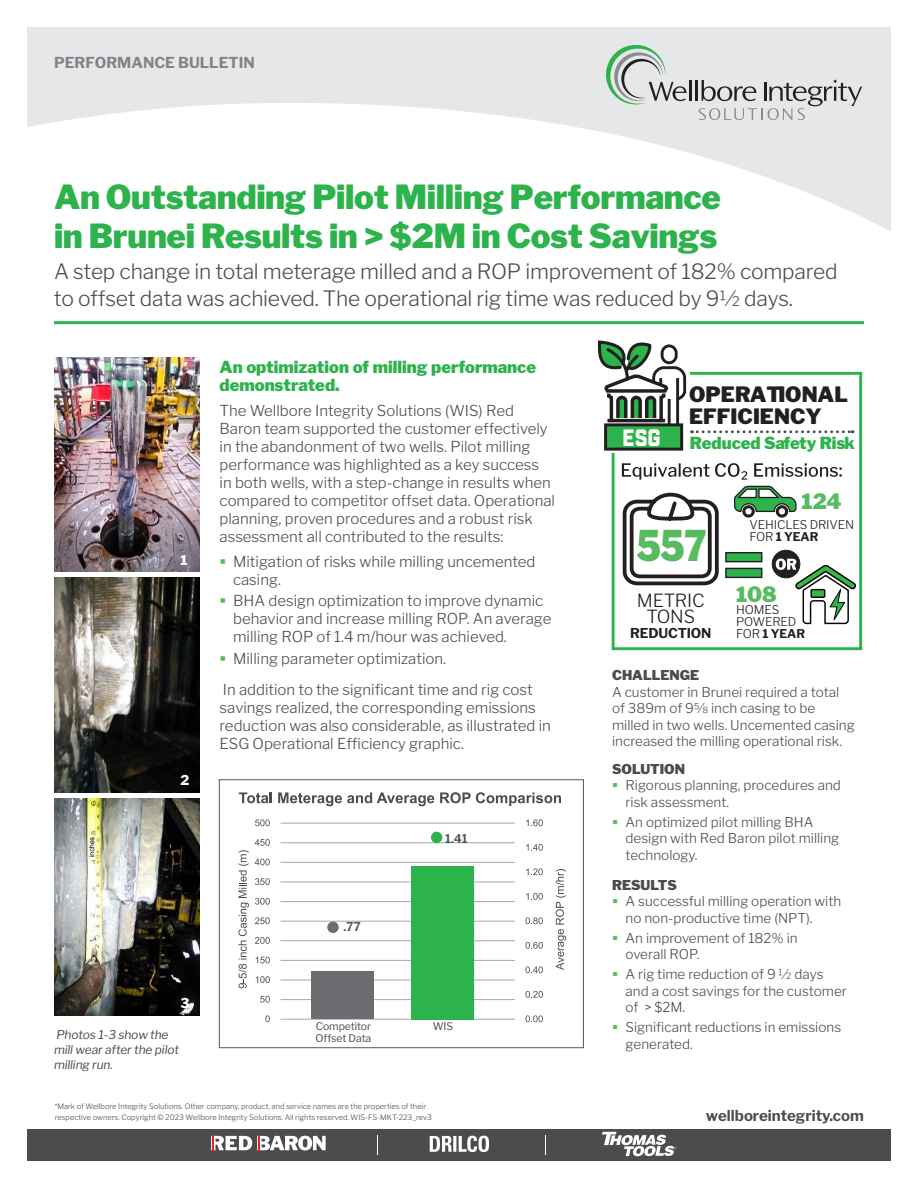
<style>
.page{position:relative;width:918px;height:1188px;background:#fff}
.page>*{position:absolute;margin:0;border:0;box-sizing:border-box;transform-origin:0 0}
.t1{font:900 42px "Libre Franklin";color:#57bb5f;scale:.85 1}
.WIS_Small_Headline_D{font:900 33px/39px "Libre Franklin";letter-spacing:-.01em;color:#2cb34b}
.t2{font:900 23.1px "Industry";color:#fff;scale:.9 1}
.WIS_Small_Headline_D-2{font:300 21px/27px "Libre Franklin";letter-spacing:-.01em;color:#4b4c4d}
.t3{font:900 21px/21.3px "Libre Franklin";color:#231f20}
.t4{font:900 21px "Libre Franklin";letter-spacing:-.01em;color:#57bb5f}
.t5{font:300 18px "Libre Franklin";letter-spacing:-.01em;color:#231f20}
.WIS_Body_Head{font:900 16.5px/18px "Libre Franklin";color:#2cb34b}
.WIS_Body_Copy{font:300 15px/18px "Libre Franklin";color:#4b4c4d}
.WIS_URL{font:700 15px "Libre Franklin";color:#4b4c4d}
.WIS_Small_Headline_D-3{font:700 15px "Libre Franklin";color:#808285}
.WIS_Sidebar_Body{font:300 13.5px/16.5px "Libre Franklin";color:#4b4c4d}
.WIS_Sidebar_Subheads{font:900 13.5px "Libre Franklin";color:#4b4c4d}
.t6{font:700 13.5px "Libre Franklin";letter-spacing:-.01em;color:#231f20}
.t7{font:800 13.5px "Libre Franklin";color:#fff}
.t8{font:italic 12px/15px "Libre Franklin";letter-spacing:-.01em;color:#4b4c4d}
.t9{font:300 12px/12px "Libre Franklin";letter-spacing:-.01em;color:#231f20}
.t10{font:600 12px "Libre Franklin";color:#4b4c4d}
.t11{font:10.5px/12px "Libre Franklin";letter-spacing:-.01em;color:#4b4c4d}
.WIS_Boilerplate_info{font:300 7.5px/10.5px "Libre Franklin";color:#4b4c4d}
.s1{font-weight:700}
</style>
<div class="page">
<svg style="left:27px;top:27px;width:864px;height:204px"></svg>
<hr style="left:689px;top:80px;width:2px;height:21px;background:#231f20">
<hr style="left:696px;top:80px;width:2px;height:21px;background:#231f20">
<svg style="left:699px;top:79px;width:163px;height:41px;background:#c7c8ca"></svg>
<svg style="left:602px;top:41px;width:85px;height:65px;background:#c5d0ca"></svg>
<div style="left:0;top:1129px;width:918px;height:32px;background:#4b4c4d"></div>
<svg style="left:211px;top:1136px;width:115px;height:14px"></svg>
<svg style="left:430px;top:1136px;width:59px;height:16px"></svg>
<svg style="left:602px;top:1132px;width:74px;height:24px"></svg>
<svg style="left:377px;top:1135px;width:1px;height:19px"></svg>
<svg style="left:545px;top:1135px;width:1px;height:19px"></svg>
<div style="left:0;top:0;width:27px;height:1188px;background:#fff"></div>
<div style="left:891px;top:0;width:27px;height:1188px;background:#fff"></div>
<div style="left:219px;top:779px;width:365px;height:269px;border:1px solid #57585a"></div>
<svg style="left:611px;top:371px;width:252px;height:280px"></svg>
<div style="left:604px;top:371px;width:86px;height:82px;background:#fff"></div>
<div style="left:606px;top:425px;width:76px;height:24px;background:#2cb34b"></div>
<div style="left:604px;top:423px;width:79px;height:28px;border:3px solid #231f20"></div>
<svg style="left:597px;top:340px;width:256px;height:93px"></svg>
<hr style="left:54px;top:321px;width:810px;height:3px;background:#2cb34b">
<img style="left:55px;top:357px;width:144px;height:215px">
<img style="left:55px;top:578px;width:144px;height:214px">
<img style="left:55px;top:798px;width:144px;height:218px">
<hr style="left:281px;top:823px;width:234px;height:1px;background:#a8a9ad">
<hr style="left:281px;top:843px;width:234px;height:1px;background:#a8a9ad">
<hr style="left:281px;top:862px;width:234px;height:1px;background:#a8a9ad">
<hr style="left:281px;top:882px;width:234px;height:1px;background:#a8a9ad">
<hr style="left:281px;top:901px;width:234px;height:1px;background:#a8a9ad">
<hr style="left:281px;top:921px;width:234px;height:1px;background:#a8a9ad">
<hr style="left:281px;top:941px;width:234px;height:1px;background:#a8a9ad">
<hr style="left:281px;top:960px;width:234px;height:1px;background:#a8a9ad">
<hr style="left:281px;top:980px;width:234px;height:1px;background:#a8a9ad">
<hr style="left:281px;top:999px;width:234px;height:1px;background:#a8a9ad">
<hr style="left:281px;top:1019px;width:234px;height:1px;background:#a8a9ad">
<svg style="left:255px;top:819px;width:15px;height:7px"></svg>
<svg style="left:255px;top:839px;width:15px;height:7px"></svg>
<svg style="left:255px;top:859px;width:15px;height:6px"></svg>
<svg style="left:255px;top:878px;width:15px;height:7px"></svg>
<svg style="left:255px;top:898px;width:15px;height:7px"></svg>
<svg style="left:255px;top:917px;width:15px;height:7px"></svg>
<svg style="left:255px;top:937px;width:15px;height:7px"></svg>
<svg style="left:256px;top:957px;width:14px;height:6px"></svg>
<svg style="left:256px;top:976px;width:14px;height:7px"></svg>
<svg style="left:260px;top:996px;width:10px;height:7px"></svg>
<svg style="left:265px;top:1015px;width:5px;height:7px"></svg>
<svg style="left:526px;top:819px;width:17px;height:7px"></svg>
<svg style="left:526px;top:844px;width:17px;height:7px"></svg>
<svg style="left:526px;top:868px;width:17px;height:7px"></svg>
<svg style="left:526px;top:893px;width:17px;height:7px"></svg>
<svg style="left:526px;top:917px;width:17px;height:7px"></svg>
<svg style="left:526px;top:942px;width:17px;height:7px"></svg>
<svg style="left:526px;top:966px;width:17px;height:7px"></svg>
<svg style="left:526px;top:991px;width:17px;height:7px"></svg>
<svg style="left:526px;top:1015px;width:17px;height:7px"></svg>
<svg style="left:239px;top:792px;width:33px;height:11px"></svg>
<svg style="left:278px;top:792px;width:156px;height:14px"></svg>
<svg style="left:440px;top:792px;width:121px;height:14px"></svg>
<svg style="left:238px;top:850px;width:11px;height:138px"></svg>
<svg style="left:556px;top:869px;width:10px;height:101px"></svg>
<div style="left:311px;top:971px;width:62px;height:48px;background:#6c6d70"></div>
<div style="left:411px;top:866px;width:63px;height:153px;background:#2cb34b"></div>
<svg style="left:621px;top:463px;width:236px;height:162px"></svg>
<div style="left:431px;top:832px;width:11px;height:11px;background:#2cb34b;border-radius:50%"></div>
<div style="left:327px;top:922px;width:12px;height:11px;background:#6c6d70;border-radius:50%"></div>
<p class="WIS_Small_Headline_D-3" style="left:54px;top:54px;width:202px">PERFORMANCE BULLETIN</p>
<p class="WIS_Small_Headline_D" style="left:54px;top:178px;width:669px">An Outstanding Pilot Milling Performance in Brunei Results in &gt; $2M in Cost Savings</p>
<p class="WIS_Small_Headline_D-2" style="left:54px;top:258px;width:785px">A step change in total meterage milled and a ROP improvement of 182% compared to offset data was achieved. The operational rig time was reduced by 9½ days.</p>
<p class="t7" style="left:180px;top:552px;width:9px">1</p>
<p class="t7" style="left:180px;top:772px;width:10px">2</p>
<p class="WIS_Body_Head" style="left:220px;top:358px;width:318px">An optimization of milling performance demonstrated.</p>
<p class="WIS_Body_Copy" style="left:220px;top:402px;width:337px">The Wellbore Integrity Solutions (WIS) Red Baron team supported the customer effectively in the abandonment of two wells. Pilot milling performance was highlighted as a key success in both wells, with a step-change in results when compared to competitor offset data. Operational planning, proven procedures and a robust risk assessment all contributed to the results:</p>
<p class="WIS_Body_Copy" style="left:233px;top:552px;width:304px">Mitigation of risks while milling uncemented casing.</p>
<p class="WIS_Body_Copy" style="left:233px;top:592px;width:320px">BHA design optimization to improve dynamic behavior and increase milling ROP. An average milling ROP of 1.4 m/hour was achieved.</p>
<p class="WIS_Body_Copy" style="left:233px;top:649px;width:215px">Milling parameter optimization.</p>
<p class="WIS_Body_Copy" style="left:220px;top:681px;width:333px">In addition to the significant time and rig cost savings realized, the corresponding emissions reduction was also considerable, as illustrated in ESG Operational Efficiency graphic.</p>
<p class="t10" style="left:445px;top:832px;width:24px">1.41</p>
<p class="t7" style="left:180px;top:995px;width:11px">3</p>
<p class="t8" style="left:54px;top:1027px;width:127px">Photos 1-3 show the mill wear after the pilot milling run.</p>
<p class="t10" style="left:343px;top:919px;width:19px">.77</p>
<p class="t11" style="left:316px;top:1020px;width:57px">Competitor<br>Offset Data</p>
<p class="t11" style="left:433px;top:1020px;width:22px">WIS</p>
<h3 class="t2" style="left:622px;top:423px;width:44px">ESG</h3>
<h3 class="t3" style="left:689px;top:384px;width:160px">OPERATIONAL<br>EFFICIENCY</h3>
<p class="WIS_Body_Head" style="left:690px;top:434px;width:167px">Reduced Safety Risk</p>
<p class="t4" style="left:802px;top:489px;width:42px">124</p>
<p class="t1" style="left:637px;top:521px;width:84px">557</p>
<p class="t5" style="left:637px;top:589px;width:69px">METRIC</p>
<p class="t5" style="left:646px;top:606px;width:50px">TONS</p>
<p class="t6" style="left:630px;top:625px;width:83px">REDUCTION</p>
<p class="t9" style="left:750px;top:519px;width:106px">VEHICLES DRIVEN<br>FOR <span class="s1">1 YEAR</span></p>
<p class="t4" style="left:736px;top:582px;width:42px">108</p>
<p class="t9" style="left:736px;top:603px;width:70px">HOMES<br>POWERED<br>FOR <span class="s1">1 YEAR</span></p>
<p class="WIS_Sidebar_Subheads" style="left:612px;top:667px;width:89px">CHALLENGE</p>
<p class="WIS_Sidebar_Body" style="left:612px;top:684px;width:244px">A customer in Brunei required a total of 389m of 95/8 inch casing to be milled in two wells. Uncemented casing increased the milling operational risk.</p>
<p class="WIS_Sidebar_Subheads" style="left:612px;top:761px;width:74px">SOLUTION</p>
<p class="WIS_Sidebar_Body" style="left:626px;top:777px;width:217px">Rigorous planning, procedures and risk assessment.</p>
<p class="WIS_Sidebar_Body" style="left:626px;top:814px;width:215px">An optimized pilot milling BHA design with Red Baron pilot milling technology.</p>
<p class="WIS_Sidebar_Subheads" style="left:612px;top:877px;width:66px">RESULTS</p>
<p class="WIS_Sidebar_Body" style="left:626px;top:893px;width:217px">A successful milling operation with no non-productive time (NPT).</p>
<p class="WIS_Sidebar_Body" style="left:626px;top:930px;width:174px">An improvement of 182% in overall ROP.</p>
<p class="WIS_Sidebar_Body" style="left:626px;top:966px;width:223px">A rig time reduction of 9 ½ days and a cost savings for the customer of &gt; $2M.</p>
<p class="WIS_Sidebar_Body" style="left:626px;top:1019px;width:217px">Significant reductions in emissions generated.</p>
<p class="WIS_Boilerplate_info" style="left:55px;top:1101px;width:379px">*Mark of Wellbore Integrity Solutions. Other company, product, and service names are the properties of their respective owners. Copyright © 2023 Wellbore Integrity Solutions. All rights reserved. WIS-FS-MKT-223_rev3</p>
<p class="WIS_URL" style="left:706px;top:1106px;width:160px">wellboreintegrity.com</p>
</div>
